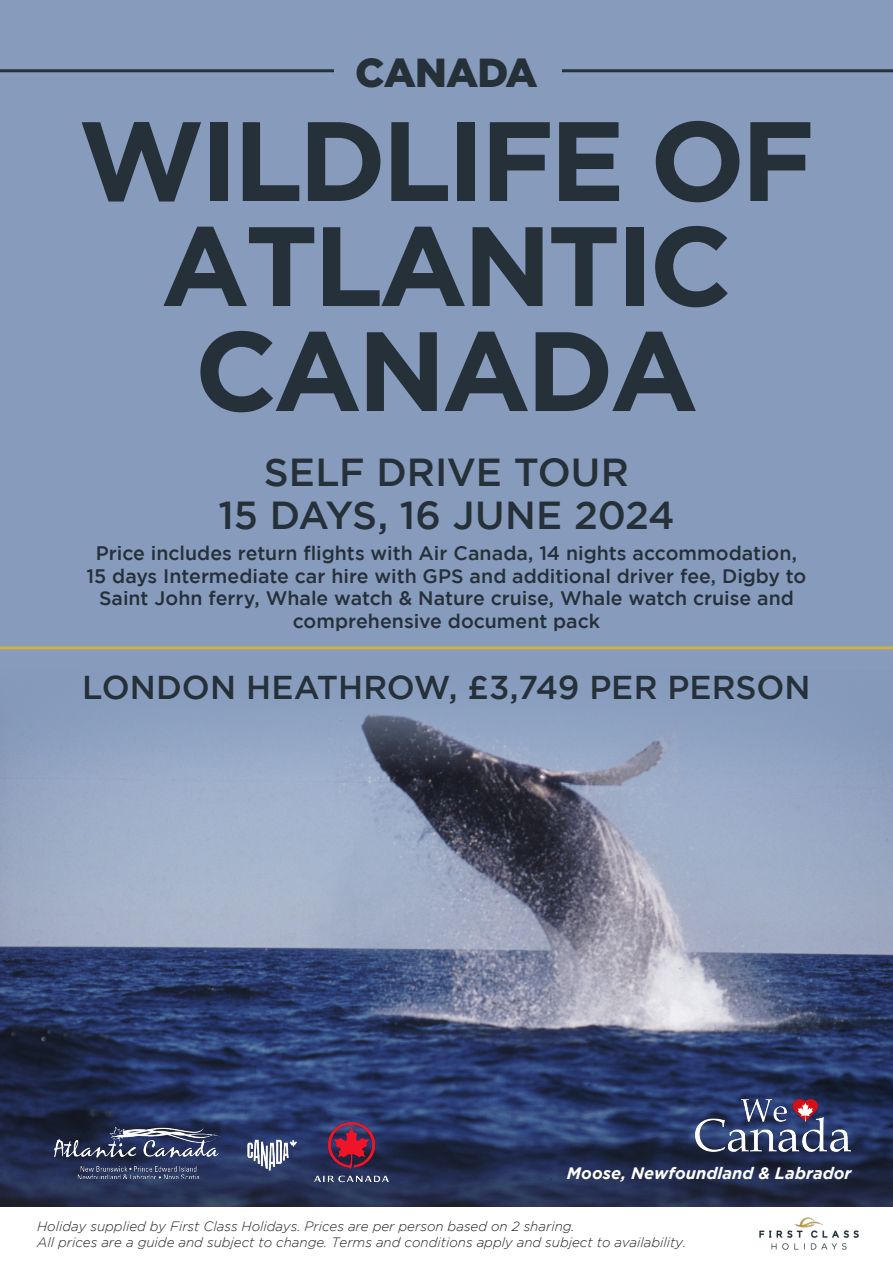
<style>
.page{position:relative;width:893px;height:1263px;background:#fff}
.page>*{position:absolute;margin:0;border:0;box-sizing:border-box;transform-origin:0 0}
.t1{font:700 112.5px/105px "Gotham";letter-spacing:-.04em;color:#253039;text-align:center}
.t2{font:900 40.5px "Gotham";letter-spacing:-.02em;color:#253039}
.t3{font:500 39px "Gotham";color:#253039}
.t4{font:500 33px "Gotham";color:#253039}
.t5{font:500 19.5px/22.5px "Gotham";color:#253039;text-align:center}
.t6{font:italic 700 16.5px "Gotham";color:#fff}
.t7{font:italic 300 13.5px/16.5px "Gotham";color:#231f20}
</style>
<div class="page">
<div style="left:0;top:0;width:893px;height:1209px;background:#879bbc"></div>
<img style="left:0;top:713px;width:893px;height:412px">
<svg style="left:0;top:1125px;width:893px;height:83px;background:#283354"></svg>
<div style="left:0;top:1208px;width:893px;height:55px;background:#fff"></div>
<hr style="left:0;top:646px;width:893px;height:3px;background:#cfb13d">
<img style="left:693px;top:1094px;width:158px;height:71px">
<img style="left:759px;top:1217px;width:100px;height:33px">
<hr style="left:0;top:69px;width:893px;height:3px;background:#253039">
<div style="left:334px;top:0;width:227px;height:101px;background:#879bbc"></div>
<img style="left:54px;top:1125px;width:166px;height:53px">
<img style="left:237px;top:1132px;width:62px;height:46px">
<img style="left:313px;top:1122px;width:77px;height:60px">
<p class="t2" style="left:355px;top:49px;width:184px">CANADA</p>
<p class="t1" style="left:78px;top:106px;width:738px">WILDLIFE OF<br>ATLANTIC<br>CANADA</p>
<p class="t3" style="left:264px;top:450px;width:367px">SELF DRIVE TOUR</p>
<p class="t3" style="left:218px;top:493px;width:458px">15 DAYS, 16 JUNE 2024</p>
<p class="t5" style="left:87px;top:542px;width:721px">Price includes return flights with Air Canada, 14 nights accommodation, 15 days Intermediate car hire with GPS and additional driver fee, Digby to Saint John ferry, Whale watch &amp; Nature cruise, Whale watch cruise and comprehensive document pack</p>
<p class="t4" style="left:82px;top:668px;width:730px">LONDON HEATHROW, £3,749 PER PERSON</p>
<p class="t6" style="left:567px;top:1163px;width:286px">Moose, Newfoundland &amp; Labrador</p>
<p class="t7" style="left:37px;top:1218px;width:650px">Holiday supplied by First Class Holidays. Prices are per person based on 2 sharing.<br>All prices are a guide and subject to change. Terms and conditions apply and subject to availability.</p>
</div>
